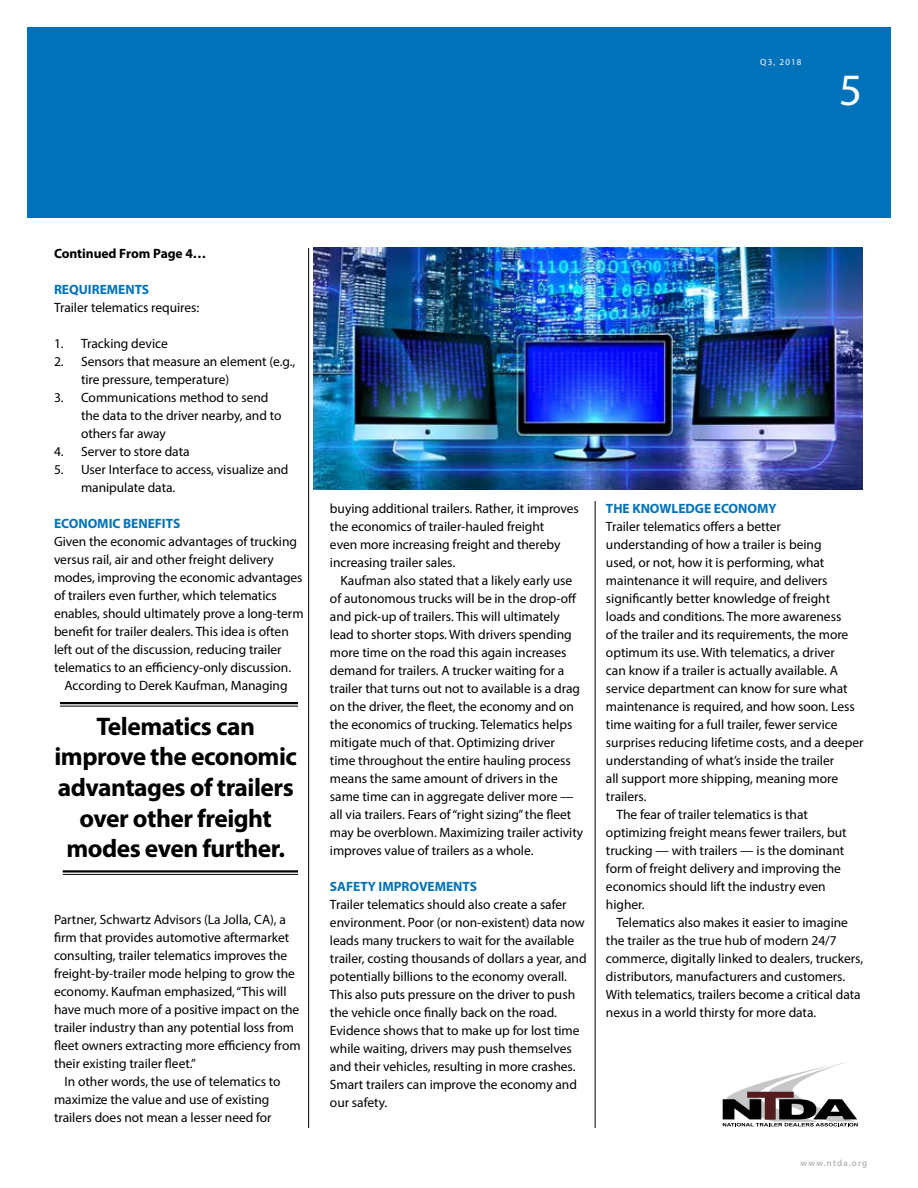
<style>
.page{position:relative;width:918px;height:1188px;background:#fff}
.page>*{position:absolute;margin:0;border:0;box-sizing:border-box;transform-origin:0 0}
.t1{font:45px "Myriad Pro";color:#fff}
.t2{font:700 25.5px/30.6px "Myriad Pro";letter-spacing:-.02em;color:#000;text-align:center}
.t3{font:13.5px/18px "Myriad Pro";letter-spacing:-.005em;color:#000}
.t4{font:700 13.5px "Myriad Pro";letter-spacing:-.005em;color:#0072ba}
.t5{font:700 13.5px "Myriad Pro";letter-spacing:-.005em;color:#000}
.t6{font:9px "Myriad Pro";letter-spacing:.13em;color:#9c9e9f}
.t7{font:9px "Myriad Pro";letter-spacing:.13em;color:#fff}
</style>
<div class="page">
<div style="left:27px;top:27px;width:864px;height:191px;background:#0072ba"></div>
<svg style="left:722px;top:1062px;width:136px;height:64px"></svg>
<hr style="left:60px;top:702px;width:238px;height:2px;background:#000">
<hr style="left:60px;top:706px;width:238px;height:1px;background:#000">
<hr style="left:63px;top:870px;width:235px;height:3px;background:#000">
<hr style="left:63px;top:874px;width:235px;height:1px;background:#000">
<img style="left:313px;top:247px;width:550px;height:242px">
<hr style="left:308px;top:248px;width:1px;height:880px;background:#000">
<hr style="left:595px;top:501px;width:1px;height:627px;background:#000">
<p class="t7" style="left:760px;top:57px;width:43px">Q3, 2018</p>
<h1 class="t1" style="left:839px;top:62px;width:25px">5</h1>
<p class="t5" style="left:54px;top:245px;width:154px">Continued From Page 4…</p>
<p class="t4" style="left:54px;top:281px;width:97px">REQUIREMENTS</p>
<p class="t3" style="left:54px;top:298px;width:147px">Trailer telematics requires:</p>
<p class="t3" style="left:54px;top:334px;width:115px">1. Tracking device</p>
<p class="t3" style="left:81px;top:352px;width:216px;text-indent:-27px">2. Sensors that measure an element (e.g., tire pressure, temperature)</p>
<p class="t3" style="left:81px;top:388px;width:202px;text-indent:-27px">3. Communications method to send the data to the driver nearby, and to others far away</p>
<p class="t3" style="left:54px;top:442px;width:137px">4. Server to store data</p>
<p class="t3" style="left:81px;top:460px;width:209px;text-indent:-27px">5. User Interface to access, visualize and manipulate data.</p>
<p class="t4" style="left:54px;top:515px;width:128px">ECONOMIC BENEFITS</p>
<p class="t3" style="left:54px;top:532px;width:245px">Given the economic advantages of trucking</p>
<p class="t3" style="left:54px;top:550px;width:221px">versus rail, air and other freight delivery</p>
<p class="t3" style="left:54px;top:568px;width:250px">modes, improving the economic advantages</p>
<p class="t3" style="left:54px;top:586px;width:224px">of trailers even further, which telematics</p>
<p class="t3" style="left:54px;top:604px;width:251px">enables, should ultimately prove a long-term</p>
<p class="t3" style="left:54px;top:622px;width:236px">benefit for trailer dealers. This idea is often</p>
<p class="t3" style="left:54px;top:640px;width:229px">left out of the discussion, reducing trailer</p>
<p class="t3" style="left:54px;top:658px;width:239px">telematics to an efficiency-only discussion.</p>
<p class="t3" style="left:65px;top:676px;width:225px">According to Derek Kaufman, Managing</p>
<h2 class="t2" style="left:54px;top:710px;width:244px">Telematics can improve the economic advantages of trailers over other freight modes even further.</h2>
<p class="t3" style="left:54px;top:910px;width:248px">Partner, Schwartz Advisors (La Jolla, CA), a firm that provides automotive aftermarket consulting, trailer telematics improves the freight-by-trailer mode helping to grow the economy. Kaufman emphasized, “This will have much more of a positive impact on the trailer industry than any potential loss from fleet owners extracting more efficiency from their existing trailer fleet.”</p>
<p class="t3" style="left:54px;top:1072px;width:228px;text-indent:11px">In other words, the use of telematics to maximize the value and use of existing trailers does not mean a lesser need for</p>
<p class="t3" style="left:330px;top:499px;width:250px">buying additional trailers. Rather, it improves the economics of trailer-hauled freight<br>even more increasing freight and thereby increasing trailer sales.</p>
<p class="t3" style="left:330px;top:571px;width:255px;text-indent:11px">Kaufman also stated that a likely early use of autonomous trucks will be in the drop-off and pick-up of trailers. This will ultimately lead to shorter stops. With drivers spending more time on the road this again increases demand for trailers. A trucker waiting for a trailer that turns out not to available is a drag on the driver, the fleet, the economy and on the economics of trucking. Telematics helps mitigate much of that. Optimizing driver time throughout the entire hauling process means the same amount of drivers in the same time can in aggregate deliver more — all via trailers. Fears of “right sizing” the fleet may be overblown. Maximizing trailer activity improves value of trailers as a whole.</p>
<p class="t4" style="left:330px;top:877px;width:149px">SAFETY IMPROVEMENTS</p>
<p class="t3" style="left:330px;top:895px;width:258px">Trailer telematics should also create a safer environment. Poor (or non-existent) data now leads many truckers to wait for the available trailer, costing thousands of dollars a year, and potentially billions to the economy overall.<br>This also puts pressure on the driver to push the vehicle once finally back on the road.<br>Evidence shows that to make up for lost time while waiting, drivers may push themselves and their vehicles, resulting in more crashes.<br>Smart trailers can improve the economy and our safety.</p>
<p class="t4" style="left:606px;top:500px;width:172px">THE KNOWLEDGE ECONOMY</p>
<p class="t3" style="left:606px;top:517px;width:177px">Trailer telematics offers a better</p>
<p class="t3" style="left:606px;top:535px;width:217px">understanding of how a trailer is being</p>
<p class="t3" style="left:606px;top:553px;width:220px">used, or not, how it is performing, what</p>
<p class="t3" style="left:606px;top:571px;width:223px">maintenance it will require, and delivers</p>
<p class="t3" style="left:606px;top:589px;width:226px">significantly better knowledge of freight</p>
<p class="t3" style="left:606px;top:607px;width:237px">loads and conditions. The more awareness</p>
<p class="t3" style="left:606px;top:625px;width:244px">of the trailer and its requirements, the more</p>
<p class="t3" style="left:606px;top:643px;width:230px">optimum its use. With telematics, a driver</p>
<p class="t3" style="left:606px;top:661px;width:233px">can know if a trailer is actually available. A</p>
<p class="t3" style="left:606px;top:679px;width:243px">service department can know for sure what</p>
<p class="t3" style="left:606px;top:697px;width:250px">maintenance is required, and how soon. Less</p>
<p class="t3" style="left:606px;top:715px;width:233px">time waiting for a full trailer, fewer service</p>
<p class="t3" style="left:606px;top:733px;width:259px">surprises reducing lifetime costs, and a deeper</p>
<p class="t3" style="left:606px;top:751px;width:230px">understanding of what’s inside the trailer</p>
<p class="t3" style="left:606px;top:769px;width:234px">all support more shipping, meaning more</p>
<p class="t3" style="left:606px;top:787px;width:42px">trailers.</p>
<p class="t3" style="left:616px;top:805px;width:193px">The fear of trailer telematics is that</p>
<p class="t3" style="left:606px;top:823px;width:242px">optimizing freight means fewer trailers, but</p>
<p class="t3" style="left:606px;top:841px;width:240px">trucking — with trailers — is the dominant</p>
<p class="t3" style="left:606px;top:859px;width:237px">form of freight delivery and improving the</p>
<p class="t3" style="left:606px;top:877px;width:221px">economics should lift the industry even</p>
<p class="t3" style="left:606px;top:895px;width:40px">higher.</p>
<p class="t3" style="left:616px;top:913px;width:233px">Telematics also makes it easier to imagine</p>
<p class="t3" style="left:606px;top:931px;width:232px">the trailer as the true hub of modern 24/7</p>
<p class="t3" style="left:606px;top:949px;width:259px">commerce, digitally linked to dealers, truckers,</p>
<p class="t3" style="left:606px;top:967px;width:241px">distributors, manufacturers and customers.</p>
<p class="t3" style="left:606px;top:985px;width:256px">With telematics, trailers become a critical data</p>
<p class="t3" style="left:606px;top:1003px;width:212px">nexus in a world thirsty for more data.</p>
<p class="t6" style="left:801px;top:1158px;width:68px">www.ntda.org</p>
</div>
